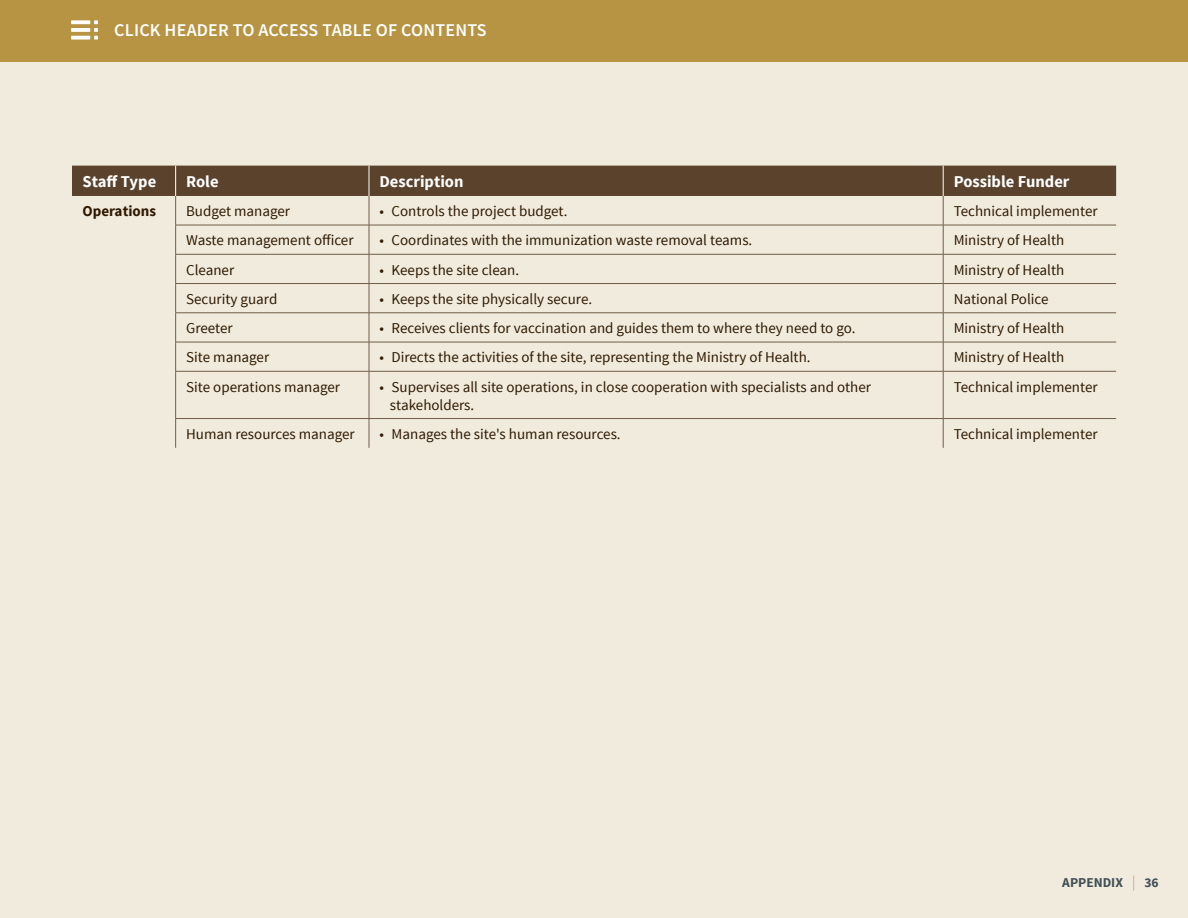
<style>
.page{position:relative;width:1188px;height:918px;background:#f0ebdd}
.page>*{position:absolute;margin:0;border:0;box-sizing:border-box;transform-origin:0 0}
.t1{font:18px "Source Sans Variable";letter-spacing:.01em;color:#fff}
.t2{font:700 16.5px "Source Sans Pro";color:#fff}
.t3{font:15px/18px "Source Sans Pro";color:#301a00}
.t4{font:700 15px "Source Sans Pro";color:#301a00}
.t5{font:700 13.5px "Source Sans Pro";color:#424f57}
.s1{font-weight:300;font-size:15px;color:#a49483}
</style>
<div class="page">
<svg style="left:72px;top:166px;width:1044px;height:205px"></svg>
<hr style="left:175px;top:371px;width:194px;height:1px;background:#725c49">
<hr style="left:175px;top:371px;width:1px;height:47px;background:#725c49">
<hr style="left:369px;top:371px;width:574px;height:1px;background:#725c49">
<hr style="left:369px;top:371px;width:1px;height:47px;background:#725c49">
<hr style="left:943px;top:371px;width:173px;height:1px;background:#725c49">
<hr style="left:943px;top:371px;width:1px;height:47px;background:#725c49">
<hr style="left:175px;top:418px;width:194px;height:1px;background:#725c49">
<svg style="left:175px;top:419px;width:1px;height:29px"></svg>
<hr style="left:369px;top:418px;width:574px;height:1px;background:#725c49">
<svg style="left:369px;top:419px;width:1px;height:29px"></svg>
<hr style="left:943px;top:418px;width:173px;height:1px;background:#725c49">
<svg style="left:943px;top:419px;width:1px;height:29px"></svg>
<hr style="left:175px;top:166px;width:1px;height:30px;background:#fff">
<hr style="left:369px;top:166px;width:1px;height:30px;background:#fff">
<hr style="left:943px;top:166px;width:1px;height:30px;background:#fff">
<div style="left:0;top:0;width:1188px;height:61px;background:#b79443"></div>
<svg style="left:71px;top:28px;width:19px;height:4px"></svg>
<svg style="left:71px;top:36px;width:19px;height:4px"></svg>
<svg style="left:71px;top:20px;width:19px;height:4px"></svg>
<svg style="left:94px;top:20px;width:4px;height:20px"></svg>
<p class="t1" style="left:114px;top:19px;width:374px">CLICK HEADER TO ACCESS TABLE OF CONTENTS</p>
<p class="t2" style="left:82px;top:171px;width:75px">Staff Type</p>
<p class="t2" style="left:186px;top:175px;width:34px">Role</p>
<p class="t2" style="left:380px;top:175px;width:86px">Description</p>
<p class="t2" style="left:954px;top:175px;width:117px">Possible Funder</p>
<p class="t4" style="left:82px;top:205px;width:75px">Operations</p>
<p class="t3" style="left:186px;top:202px;width:105px">Budget manager</p>
<p class="t3" style="left:380px;top:203px;width:190px">• Controls the project budget.</p>
<p class="t3" style="left:954px;top:202px;width:145px">Technical implementer</p>
<p class="t3" style="left:186px;top:232px;width:169px">Waste management officer</p>
<p class="t3" style="left:379px;top:232px;width:374px">• Coordinates with the immunization waste removal teams.</p>
<p class="t3" style="left:954px;top:232px;width:112px">Ministry of Health</p>
<p class="t3" style="left:186px;top:261px;width:50px">Cleaner</p>
<p class="t3" style="left:379px;top:262px;width:141px">• Keeps the site clean.</p>
<p class="t3" style="left:954px;top:261px;width:112px">Ministry of Health</p>
<p class="t3" style="left:186px;top:290px;width:93px">Security guard</p>
<p class="t3" style="left:379px;top:291px;width:214px">• Keeps the site physically secure.</p>
<p class="t3" style="left:954px;top:290px;width:96px">National Police</p>
<p class="t3" style="left:186px;top:320px;width:48px">Greeter</p>
<p class="t3" style="left:379px;top:320px;width:478px">• Receives clients for vaccination and guides them to where they need to go.</p>
<p class="t3" style="left:954px;top:319px;width:112px">Ministry of Health</p>
<p class="t3" style="left:186px;top:349px;width:85px">Site manager</p>
<p class="t3" style="left:379px;top:349px;width:433px">• Directs the activities of the site, representing the Ministry of Health.</p>
<p class="t3" style="left:954px;top:349px;width:112px">Ministry of Health</p>
<p class="t3" style="left:186px;top:378px;width:155px">Site operations manager</p>
<p class="t3" style="left:390px;top:379px;width:483px;text-indent:-11px">• Supervises all site operations, in close cooperation with specialists and other stakeholders.</p>
<p class="t3" style="left:954px;top:378px;width:145px">Technical implementer</p>
<p class="t3" style="left:186px;top:425px;width:170px">Human resources manager</p>
<p class="t3" style="left:379px;top:426px;width:243px">• Manages the site's human resources.</p>
<p class="t3" style="left:954px;top:425px;width:145px">Technical implementer</p>
<p class="t5" style="left:1062px;top:877px;width:98px">APPENDIX <span class="s1">|</span> 36</p>
</div>
